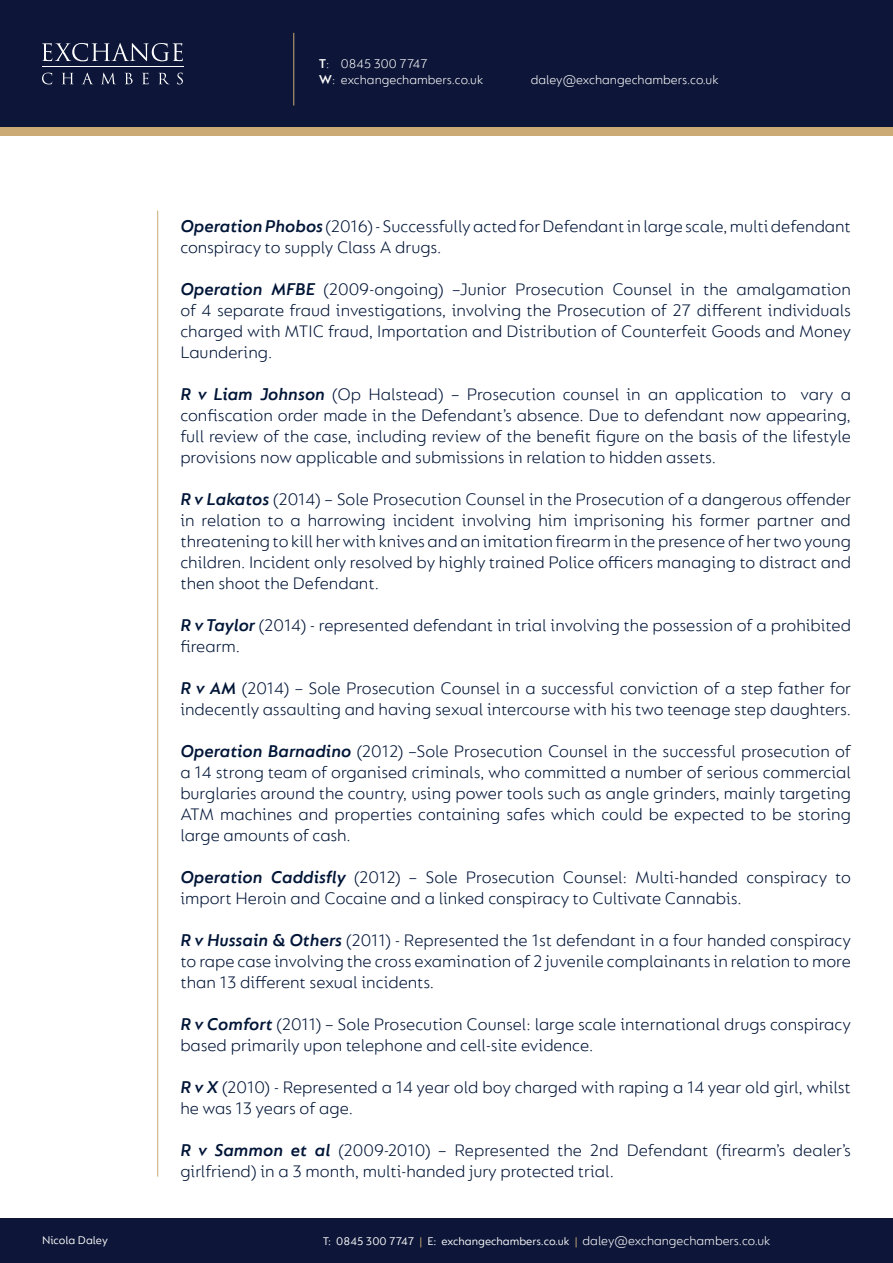
<style>
.page{position:relative;width:893px;height:1263px;background:#fff}
.page>*{position:absolute;margin:0;border:0;box-sizing:border-box;transform-origin:0 0}
.t1{font:300 18px/21px "FS Lucas";color:#001537}
.t2{font:300 13.5px/16.2px "FS Lucas";color:#fff}
.t3{font:12px "FS Lucas";color:#fff}
.s1{font-weight:600}
.s2{font-weight:600;font-style:italic}
.s3{color:#cbaa76}
</style>
<div class="page">
<div style="left:0;top:64px;width:893px;height:72px;background:#cbaa76"></div>
<div style="left:0;top:0;width:893px;height:127px;background:#0d1638"></div>
<div style="left:0;top:1219px;width:893px;height:44px;background:#0d1638"></div>
<hr style="left:42px;top:67px;width:142px;height:1px;background:#fff">
<svg style="left:42px;top:43px;width:141px;height:18px"></svg>
<svg style="left:42px;top:73px;width:10px;height:11px"></svg>
<svg style="left:62px;top:73px;width:11px;height:11px"></svg>
<svg style="left:82px;top:73px;width:11px;height:11px"></svg>
<svg style="left:102px;top:73px;width:13px;height:11px"></svg>
<svg style="left:125px;top:73px;width:8px;height:11px"></svg>
<svg style="left:142px;top:73px;width:7px;height:11px"></svg>
<svg style="left:159px;top:73px;width:10px;height:11px"></svg>
<svg style="left:177px;top:73px;width:6px;height:11px"></svg>
<hr style="left:293px;top:33px;width:1px;height:73px;background:#cbaa76">
<hr style="left:157px;top:211px;width:1px;height:966px;background:#cbaa76">
<p class="t2" style="left:319px;top:55px;width:166px"><span class="s1">T</span>: 0845 300 7747<br><span class="s1">W</span>: exchangechambers.co.uk</p>
<p class="t2" style="left:531px;top:71px;width:189px">daley@exchangechambers.co.uk</p>
<p class="t1" style="left:180px;top:215px;width:672px"><span class="s2">Operation Phobos</span> (2016) - Successfully acted for Defendant in large scale, multi defendant conspiracy to supply Class A drugs.</p>
<p class="t1" style="left:180px;top:278px;width:672px;text-align:justify"><span class="s2">Operation MFBE</span> (2009-ongoing) –Junior Prosecution Counsel in the amalgamation of 4 separate fraud investigations, involving the Prosecution of 27 different individuals charged with MTIC fraud, Importation and Distribution of Counterfeit Goods and Money Laundering.</p>
<p class="t1" style="left:180px;top:383px;width:672px;text-align:justify"><span class="s2">R v Liam Johnson</span> (Op Halstead) – Prosecution counsel in an application to vary a confiscation order made in the Defendant’s absence. Due to defendant now appearing, full review of the case, including review of the benefit figure on the basis of the lifestyle provisions now applicable and submissions in relation to hidden assets.</p>
<p class="t1" style="left:180px;top:488px;width:672px;text-align:justify"><span class="s2">R v Lakatos</span> (2014) – Sole Prosecution Counsel in the Prosecution of a dangerous offender in relation to a harrowing incident involving him imprisoning his former partner and threatening to kill her with knives and an imitation firearm in the presence of her two young children. Incident only resolved by highly trained Police officers managing to distract and then shoot the Defendant.</p>
<p class="t1" style="left:180px;top:614px;width:672px"><span class="s2">R v Taylor</span> (2014) - represented defendant in trial involving the possession of a prohibited firearm.</p>
<p class="t1" style="left:180px;top:677px;width:672px"><span class="s2">R v AM</span> (2014) – Sole Prosecution Counsel in a successful conviction of a step father for indecently assaulting and having sexual intercourse with his two teenage step daughters.</p>
<p class="t1" style="left:180px;top:740px;width:672px;text-align:justify"><span class="s2">Operation Barnadino</span> (2012) –Sole Prosecution Counsel in the successful prosecution of a 14 strong team of organised criminals, who committed a number of serious commercial burglaries around the country, using power tools such as angle grinders, mainly targeting ATM machines and properties containing safes which could be expected to be storing large amounts of cash.</p>
<p class="t1" style="left:180px;top:866px;width:672px"><span class="s2">Operation Caddisfly</span> (2012) – Sole Prosecution Counsel: Multi-handed conspiracy to import Heroin and Cocaine and a linked conspiracy to Cultivate Cannabis.</p>
<p class="t1" style="left:180px;top:929px;width:672px;text-align:justify"><span class="s2">R v Hussain &amp; Others</span> (2011) - Represented the 1st defendant in a four handed conspiracy to rape case involving the cross examination of 2 juvenile complainants in relation to more than 13 different sexual incidents.</p>
<p class="t1" style="left:180px;top:1013px;width:672px"><span class="s2">R v Comfort</span> (2011) – Sole Prosecution Counsel: large scale international drugs conspiracy based primarily upon telephone and cell-site evidence.</p>
<p class="t1" style="left:180px;top:1076px;width:672px"><span class="s2">R v X</span> (2010) - Represented a 14 year old boy charged with raping a 14 year old girl, whilst he was 13 years of age.</p>
<p class="t1" style="left:180px;top:1139px;width:672px"><span class="s2">R v Sammon et al</span> (2009-2010) – Represented the 2nd Defendant (firearm’s dealer’s girlfriend) in a 3 month, multi-handed jury protected trial.</p>
<p class="t2" style="left:583px;top:1233px;width:189px">daley@exchangechambers.co.uk</p>
<p class="t3" style="left:42px;top:1233px;width:67px">Nicola Daley</p>
<p class="t3" style="left:323px;top:1235px;width:256px">T: 0845 300 7747 <span class="s3">|</span> E: exchangechambers.co.uk <span class="s3">|</span></p>
</div>
